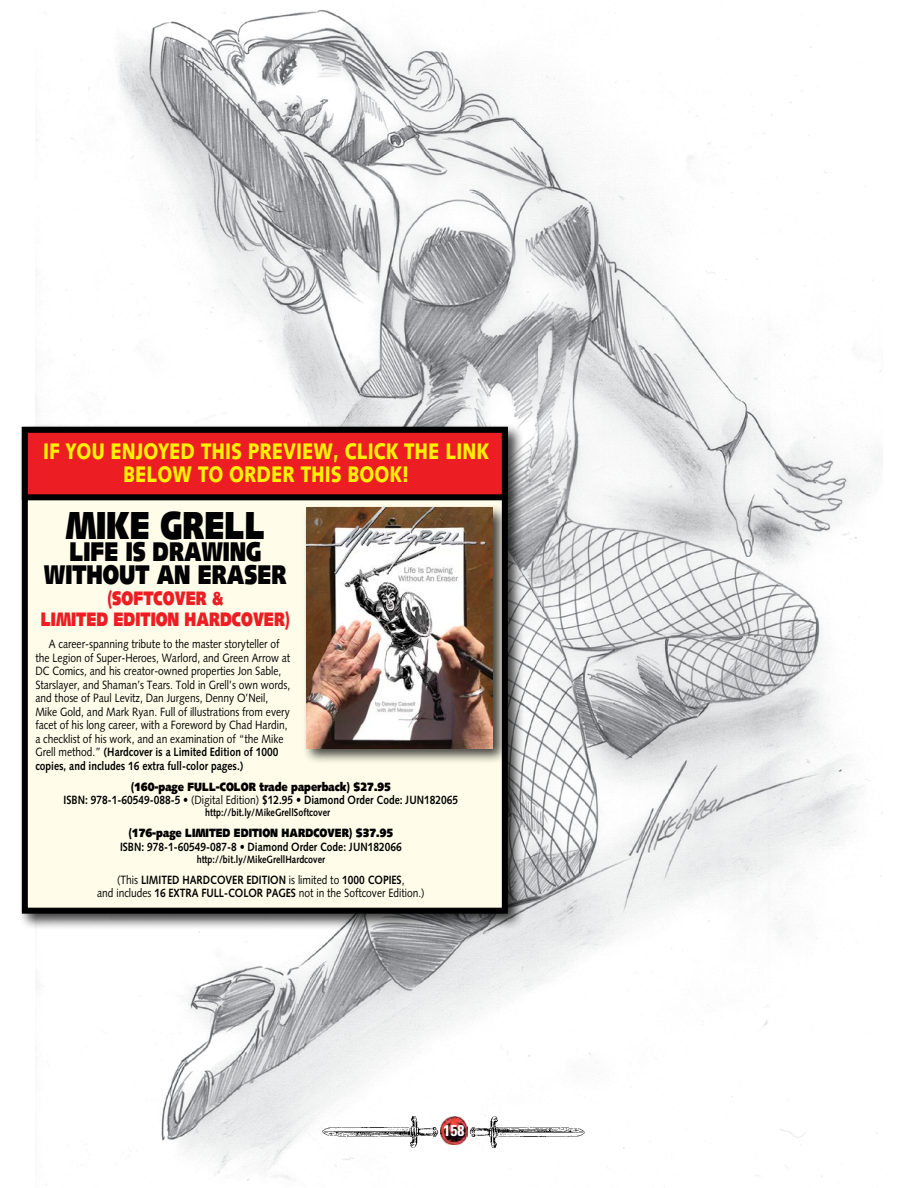
<style>
.page{position:relative;width:918px;height:1188px;background:#fff}
.page>*{position:absolute;margin:0;border:0;box-sizing:border-box;transform-origin:0 0}
.t1{font:900 39px "Syntax";color:#000;scale:.78 1}
.t2{font:900 27px/22.5px "Syntax";color:#000;text-align:center;scale:.78 1}
.t3{font:900 22.5px/22.5px "Syntax";color:#fff200;text-align:center;scale:.8 1}
.t4{font:900 19.5px/21px "Syntax";color:#ed1d24;text-align:center;scale:.78 1}
.t5{font:700 condensed 15.6px "Univers";color:#fff}
.t6{font:12px/13.5px "Syntax";color:#000;scale:.85 1}
.t7{font:700 12px/13.5px "Syntax";color:#000;text-align:center;scale:.85 1}
.t8{font:900 12px "Syntax";color:#000;scale:.85 1}
.t9{font:700 10.5px "Syntax";color:#000;scale:.85 1}
.s1{font-weight:700}
.s2{font-weight:900}
.s3{font-weight:400}
</style>
<div class="page">
<img style="left:36px;top:10px;width:846px;height:1175px">
<img style="left:440px;top:1117px;width:28px;height:27px">
<img style="left:321px;top:1115px;width:118px;height:33px">
<img style="left:469px;top:1115px;width:118px;height:33px">
<div style="left:18px;top:423px;width:506px;height:507px;background:#000;opacity:.75"></div>
<div style="left:22px;top:427px;width:486px;height:487px;background:#fffde9;border:6px solid #000"></div>
<div style="left:22px;top:427px;width:486px;height:73px;background:#ed1d24;border:6px solid #000"></div>
<div style="left:303px;top:504px;width:206px;height:261px;background:#000;opacity:.75"></div>
<img style="left:306px;top:508px;width:186px;height:240px">
<h3 class="t3" style="left:43px;top:440px;width:559px">IF YOU ENJOYED THIS PREVIEW, CLICK THE LINK<br>BELOW TO ORDER THIS BOOK!</h3>
<h1 class="t1" style="left:66px;top:502px;width:257px">MIKE GRELL</h1>
<h2 class="t2" style="left:44px;top:541px;width:312px">LIFE IS DRAWING<br>WITHOUT AN ERASER</h2>
<h3 class="t4" style="left:41px;top:588px;width:321px">(SOFTCOVER &amp;<br>LIMITED EDITION HARDCOVER)</h3>
<p class="t6" style="left:35px;top:637px;width:302px;text-indent:14px">A career-spanning tribute to the master storyteller of the Legion of Super-Heroes, Warlord, and Green Arrow at DC Comics, and his creator-owned properties Jon Sable, Starslayer, and Shaman’s Tears. Told in Grell’s own words, and those of Paul Levitz, Dan Jurgens, Denny O’Neil, Mike Gold, and Mark Ryan. Full of illustrations from every facet of his long career, with a Foreword by Chad Hardin, a checklist of his work, and an examination of “the Mike Grell method.” <span class="s1">(Hardcover is a Limited Edition of 1000 copies, and includes 16 extra full-color pages.)</span></p>
<p class="t7" style="left:64px;top:780px;width:466px"><span class="s2">(160-page FULL-COLOR trade paperback) $27.95<br></span>ISBN: 978-1-60549-088-5 • <span class="s3">(Digital Edition)</span> $12.95 • Diamond Order Code: JUN182065</p>
<p class="t9" style="left:205px;top:807px;width:148px">http://bit.ly/MikeGrellSoftcover</p>
<p class="t8" style="left:128px;top:826px;width:313px">(176-page LIMITED EDITION HARDCOVER) $37.95</p>
<p class="t7" style="left:120px;top:840px;width:333px">ISBN: 978-1-60549-087-8 • Diamond Order Code: JUN182066</p>
<p class="t9" style="left:197px;top:853px;width:153px">http://bit.ly/MikeGrellHardcover</p>
<p class="t7" style="left:97px;top:873px;width:387px"><span class="s3">(This</span> LIMITED HARDCOVER EDITION <span class="s3">is limited to</span> 1000 COPIES<span class="s3">,<br>and includes</span> 16 EXTRA FULL-COLOR PAGES <span class="s3">not in the Softcover Edition.)</span></p>
<h3 class="t5" style="left:444px;top:1121px;width:22px">158</h3>
</div>
